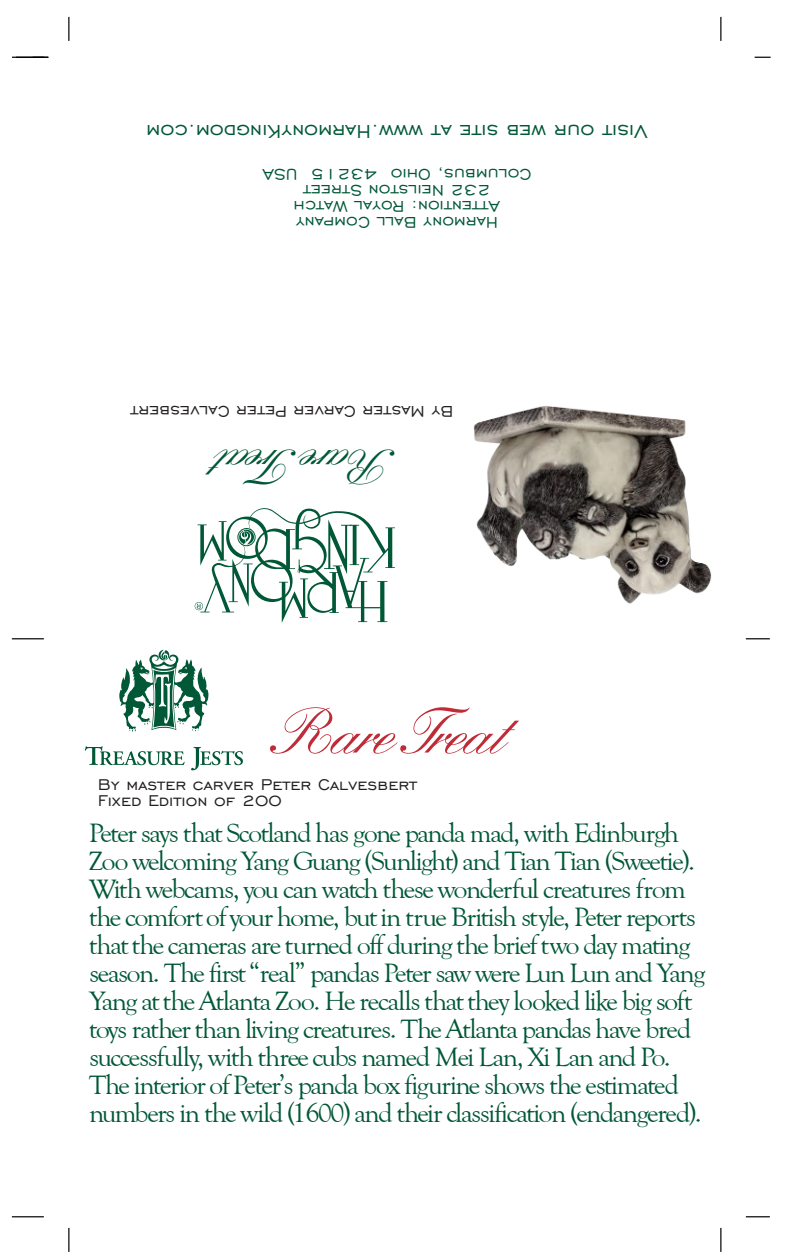
<style>
.page{position:relative;width:792px;height:1260px;background:#fff}
.page>*{position:absolute;margin:0;border:0;box-sizing:border-box;transform-origin:0 0}
.t1{font:500 63.2px "Kuenstler Script";letter-spacing:-.05em;color:#bf2b37}
.t2{font:500 48px "Kuenstler Script";letter-spacing:-.05em;color:#005837}
.t3{font:28px/28px "Goudy Old Style";letter-spacing:-.05em;color:#005837}
.t4{font:24px "Engravers Gothic BT";color:#005837}
.t5{font:20px/16px "Engravers Gothic BT";color:#005837;text-align:center}
.t6{font:20px/16px "Engravers Gothic BT";color:#231f20}
</style>
<div class="page">
<hr style="left:12px;top:638px;width:32px;height:1px;background:#000">
<hr style="left:12px;top:1216px;width:32px;height:1px;background:#000">
<svg style="left:746px;top:638px;width:24px;height:1px"></svg>
<hr style="left:720px;top:17px;width:2px;height:24px;background:#000">
<hr style="left:720px;top:1228px;width:2px;height:24px;background:#000">
<hr style="left:68px;top:17px;width:2px;height:24px;background:#000">
<hr style="left:68px;top:1228px;width:2px;height:24px;background:#000">
<svg style="left:746px;top:1216px;width:24px;height:1px"></svg>
<svg style="left:755px;top:57px;width:16px;height:1px"></svg>
<hr style="left:16px;top:57px;width:32px;height:1px;background:#000">
<hr style="left:12px;top:57px;width:32px;height:1px;background:#000">
<svg style="left:195px;top:508px;width:200px;height:115px"></svg>
<svg style="left:119px;top:650px;width:89px;height:82px"></svg>
<svg style="left:85px;top:746px;width:100px;height:19px"></svg>
<svg style="left:191px;top:747px;width:52px;height:23px"></svg>
<img style="left:473px;top:406px;width:239px;height:198px">
<p class="t4" style="left:647px;top:145px;width:502px;rotate:-180deg">Visit our web site at www.HarmonyKingdom.com</p>
<p class="t5" style="left:532px;top:231px;width:271px;rotate:-180deg">Harmony Ball Company<br>Attention: Royal Watch<br>232 Neilston Street<br>Columbus, Ohio 43215 USA</p>
<p class="t6" style="left:453px;top:420px;width:325px;rotate:-180deg">By Master Carver Peter Calvesbert</p>
<h2 class="t2" style="left:395px;top:494px;width:181px;rotate:-180deg">Rare Treat</h2>
<h1 class="t1" style="left:270px;top:694px;width:238px">Rare Treat</h1>
<p class="t6" style="left:98px;top:776px;width:321px">By master carver Peter Calvesbert<br>Fixed Edition of 200</p>
<p class="t3" style="left:89px;top:819px;width:617px">Peter says that Scotland has gone panda mad, with Edinburgh Zoo welcoming Yang Guang (Sunlight) and Tian Tian (Sweetie).<br>With webcams, you can watch these wonderful creatures from the comfort of your home, but in true British style, Peter reports that the cameras are turned off during the brief two day mating season. The first “real” pandas Peter saw were Lun Lun and Yang Yang at the Atlanta Zoo. He recalls that they looked like big soft toys rather than living creatures. The Atlanta pandas have bred successfully, with three cubs named Mei Lan, Xi Lan and Po.<br>The interior of Peter’s panda box figurine shows the estimated numbers in the wild (1600) and their classification (endangered).</p>
</div>
